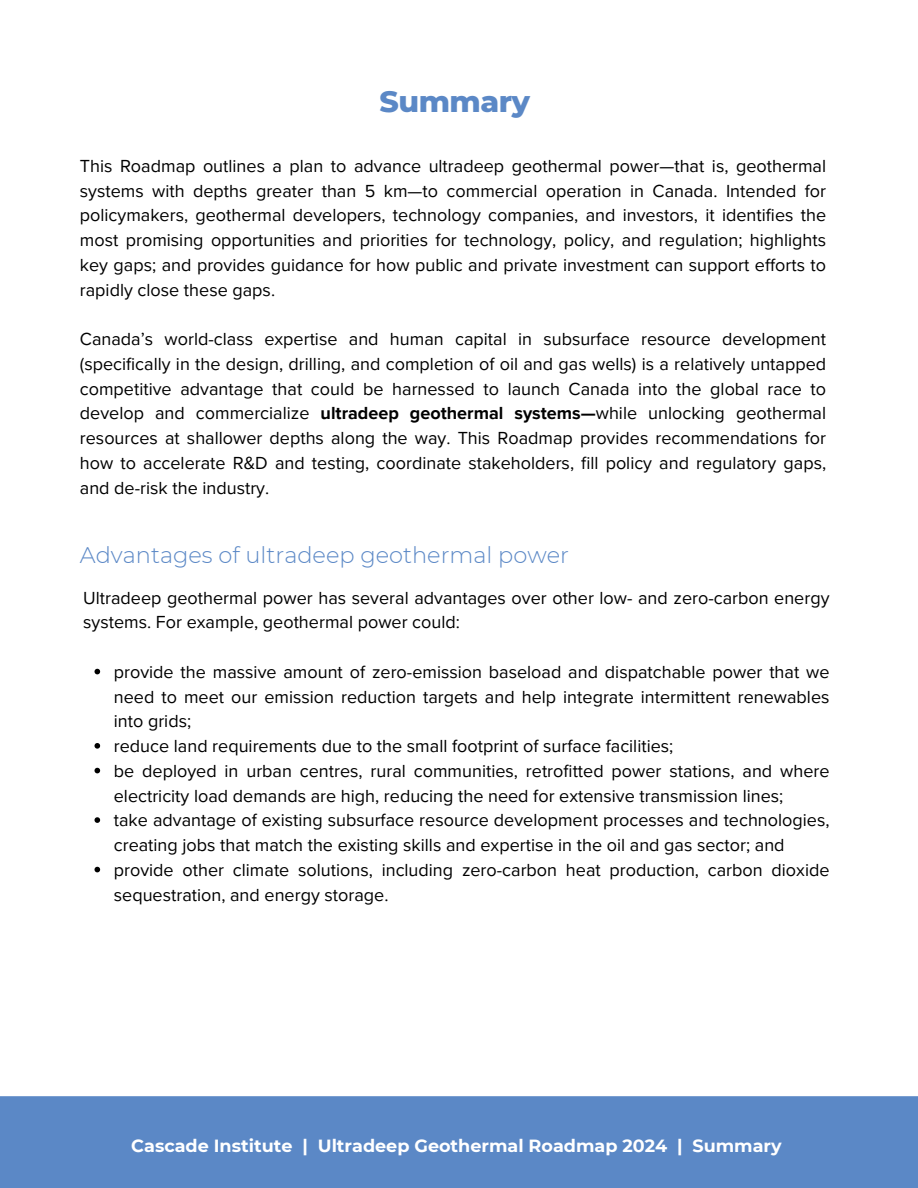
<style>
.page{position:relative;width:918px;height:1188px;background:#fff}
.page>*{position:absolute;margin:0;border:0;box-sizing:border-box;transform-origin:0 0}
.t1{font:800 30px "Montserrat";letter-spacing:-.015em;color:#5b88c6}
.t2{font:300 22.5px "Montserrat";color:#5b88c6}
.t3{font:18px/24.8px "Proxima Nova";color:#000}
.t4{font:700 17.55px "Montserrat";color:#fff}
.s1{font-weight:700}
</style>
<div class="page">
<div style="left:0;top:1096px;width:918px;height:92px;background:#5b88c6"></div>
<svg style="left:95px;top:669px;width:5px;height:5px"></svg>
<svg style="left:95px;top:743px;width:5px;height:6px"></svg>
<svg style="left:95px;top:768px;width:5px;height:5px"></svg>
<svg style="left:95px;top:817px;width:5px;height:6px"></svg>
<svg style="left:95px;top:867px;width:5px;height:5px"></svg>
<p class="t1" style="left:380px;top:83px;width:152px">Summary</p>
<p class="t3" style="left:80px;top:154px;width:748px;text-align:justify">This Roadmap outlines a plan to advance ultradeep geothermal power—that is, geothermal systems with depths greater than 5 km—to commercial operation in Canada. Intended for policymakers, geothermal developers, technology companies, and investors, it identifies the most promising opportunities and priorities for technology, policy, and regulation; highlights key gaps; and provides guidance for how public and private investment can support efforts to rapidly close these gaps.</p>
<p class="t3" style="left:80px;top:327px;width:748px;text-align:justify">Canada’s world-class expertise and human capital in subsurface resource development (specifically in the design, drilling, and completion of oil and gas wells) is a relatively untapped competitive advantage that could be harnessed to launch Canada into the global race to develop and commercialize <span class="s1">ultradeep geothermal systems—</span>while unlocking geothermal resources at shallower depths along the way. This Roadmap provides recommendations for how to accelerate R&amp;D and testing, coordinate stakeholders, fill policy and regulatory gaps, and de-risk the industry.</p>
<p class="t2" style="left:80px;top:541px;width:491px">Advantages of ultradeep geothermal power</p>
<p class="t3" style="left:83px;top:586px;width:748px">Ultradeep geothermal power has several advantages over other low- and zero-carbon energy systems. For example, geothermal power could:</p>
<p class="t3" style="left:114px;top:660px;width:717px;text-align:justify">provide the massive amount of zero-emission baseload and dispatchable power that we need to meet our emission reduction targets and help integrate intermittent renewables into grids;</p>
<p class="t3" style="left:114px;top:734px;width:561px">reduce land requirements due to the small footprint of surface facilities;</p>
<p class="t3" style="left:114px;top:759px;width:717px">be deployed in urban centres, rural communities, retrofitted power stations, and where electricity load demands are high, reducing the need for extensive transmission lines;</p>
<h3 class="t3" style="left:114px;top:808px;width:717px">take advantage of existing subsurface resource development processes and technologies, creating jobs that match the existing skills and expertise in the oil and gas sector; and</h3>
<p class="t3" style="left:114px;top:858px;width:717px">provide other climate solutions, including zero-carbon heat production, carbon dioxide sequestration, and energy storage.</p>
<h2 class="t4" style="left:131px;top:1135px;width:652px">Cascade Institute | Ultradeep Geothermal Roadmap 2024 | Summary</h2>
</div>
